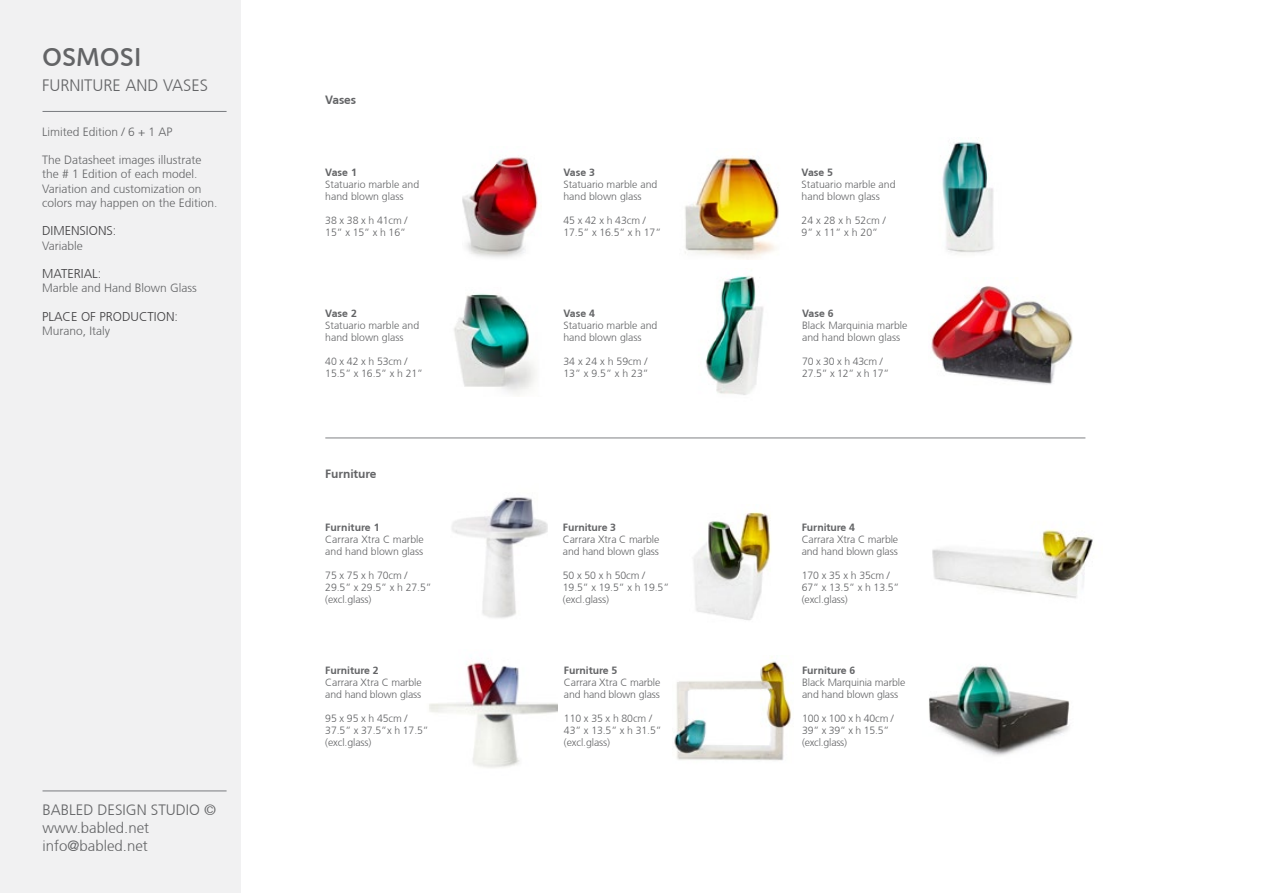
<style>
.page{position:relative;width:1263px;height:893px;background:#fff}
.page>*{position:absolute;margin:0;border:0;box-sizing:border-box;transform-origin:0 0}
.t1{font:24px "Capriola";color:#636466}
.t2{font:300 16.5px "Frutiger CE";color:#636466}
.t3{font:300 15px/18px "Frutiger CE";color:#636466}
.t4{font:300 12.75px "Frutiger CE";color:#414042}
.t5{font:300 12px/14.2px "Frutiger CE";color:#636466}
.t6{font:700 12px "Frutiger CE";letter-spacing:-.01em;color:#636466}
.t7{font:300 10.5px/12px "Frutiger CE";letter-spacing:-.01em;color:#636466}
.t8{font:700 10.5px "Frutiger CE";letter-spacing:-.01em;color:#636466}
</style>
<div class="page">
<img style="left:429px;top:662px;width:128px;height:106px">
<div style="left:0;top:0;width:241px;height:893px;background:#f1f1f2"></div>
<hr style="left:43px;top:111px;width:184px;height:1px;background:#808285">
<hr style="left:43px;top:790px;width:184px;height:1px;background:#808285">
<img style="left:452px;top:497px;width:96px;height:121px">
<img style="left:693px;top:512px;width:78px;height:108px">
<img style="left:932px;top:529px;width:161px;height:70px">
<img style="left:674px;top:657px;width:118px;height:104px">
<img style="left:929px;top:665px;width:141px;height:91px">
<img style="left:462px;top:157px;width:76px;height:101px">
<img style="left:454px;top:293px;width:82px;height:103px">
<img style="left:685px;top:156px;width:94px;height:103px">
<img style="left:705px;top:276px;width:59px;height:119px">
<img style="left:942px;top:141px;width:52px;height:113px">
<img style="left:931px;top:286px;width:142px;height:99px">
<hr style="left:325px;top:438px;width:760px;height:1px;background:#808285">
<h1 class="t1" style="left:42px;top:42px;width:101px">OSMOSI</h1>
<h2 class="t2" style="left:42px;top:76px;width:167px">furniture and vases</h2>
<p class="t5" style="left:42px;top:124px;width:132px">Limited Edition / 6 + 1 AP</p>
<p class="t5" style="left:42px;top:153px;width:177px">The Datasheet images illustrate the # 1 Edition of each model.<br>Variation and customization on colors may happen on the Edition.</p>
<p class="t4" style="left:42px;top:224px;width:76px">Dimensions:</p>
<p class="t5" style="left:42px;top:238px;width:42px">Variable</p>
<p class="t4" style="left:42px;top:266px;width:61px">Material:</p>
<p class="t5" style="left:42px;top:281px;width:156px">Marble and Hand Blown Glass</p>
<p class="t4" style="left:42px;top:309px;width:138px">Place of Production:</p>
<p class="t5" style="left:42px;top:324px;width:70px">M urano, Italy</p>
<h3 class="t3" style="left:43px;top:801px;width:175px">Babled Design Studio © www.babled.net info@babled.net</h3>
<p class="t6" style="left:325px;top:93px;width:32px">Vases</p>
<p class="t8" style="left:325px;top:166px;width:33px">Vase 1</p>
<p class="t7" style="left:325px;top:178px;width:95px">Statuario marble and hand blown glass</p>
<p class="t7" style="left:325px;top:214px;width:84px">38 x 38 x h 41cm /<br>15” x 15” x h 16”</p>
<p class="t8" style="left:325px;top:307px;width:33px">Vase 2</p>
<p class="t7" style="left:325px;top:319px;width:95px">Statuario marble and hand blown glass</p>
<p class="t7" style="left:325px;top:355px;width:99px">40 x 42 x h 53cm /<br>15.5” x 16.5” x h 21”</p>
<p class="t6" style="left:325px;top:467px;width:53px">Furniture</p>
<p class="t8" style="left:325px;top:521px;width:56px">Furniture 1</p>
<p class="t7" style="left:325px;top:533px;width:100px">Carrara Xtra C marble and hand blown glass</p>
<p class="t7" style="left:325px;top:569px;width:108px">75 x 75 x h 70cm /<br>29.5” x 29.5” x h 27.5” (excl.glass)</p>
<p class="t8" style="left:325px;top:664px;width:55px">Furniture 2</p>
<p class="t7" style="left:325px;top:676px;width:98px">Carrara Xtra C marble and hand blown glass</p>
<p class="t7" style="left:325px;top:712px;width:105px">95 x 95 x h 45cm /<br>37.5” x 37.5”x h 17.5” (excl.glass)</p>
<p class="t8" style="left:563px;top:166px;width:33px">Vase 3</p>
<p class="t7" style="left:563px;top:178px;width:95px">Statuario marble and hand blown glass</p>
<p class="t7" style="left:563px;top:214px;width:99px">45 x 42 x h 43cm /<br>17.5” x 16.5” x h 17”</p>
<p class="t8" style="left:563px;top:307px;width:33px">Vase 4</p>
<p class="t7" style="left:563px;top:319px;width:95px">Statuario marble and hand blown glass</p>
<p class="t7" style="left:563px;top:355px;width:87px">34 x 24 x h 59cm /<br>13” x 9.5” x h 23”</p>
<p class="t8" style="left:563px;top:521px;width:55px">Furniture 3</p>
<p class="t7" style="left:563px;top:533px;width:98px">Carrara Xtra C marble and hand blown glass</p>
<p class="t7" style="left:563px;top:569px;width:108px">50 x 50 x h 50cm /<br>19.5” x 19.5” x h 19.5” (excl.glass)</p>
<p class="t8" style="left:564px;top:664px;width:55px">Furniture 5</p>
<p class="t7" style="left:564px;top:676px;width:98px">Carrara Xtra C marble and hand blown glass</p>
<p class="t7" style="left:564px;top:712px;width:99px">110 x 35 x h 80cm /<br>43” x 13.5” x h 31.5” (excl.glass)</p>
<p class="t8" style="left:801px;top:166px;width:33px">Vase 5</p>
<p class="t7" style="left:801px;top:178px;width:95px">Statuario marble and hand blown glass</p>
<p class="t7" style="left:801px;top:214px;width:86px">24 x 28 x h 52cm /<br>9” x 11” x h 20”</p>
<p class="t8" style="left:802px;top:307px;width:33px">Vase 6</p>
<p class="t7" style="left:802px;top:319px;width:107px">Black Marquinia marble and hand blown glass</p>
<p class="t7" style="left:802px;top:355px;width:89px">70 x 30 x h 43cm /<br>27.5” x 12” x h 17”</p>
<p class="t8" style="left:802px;top:521px;width:55px">Furniture 4</p>
<p class="t7" style="left:802px;top:533px;width:98px">Carrara Xtra C marble and hand blown glass</p>
<p class="t7" style="left:802px;top:569px;width:99px">170 x 35 x h 35cm /<br>67” x 13.5” x h 13.5” (excl.glass)</p>
<p class="t8" style="left:802px;top:664px;width:55px">Furniture 6</p>
<p class="t7" style="left:802px;top:676px;width:105px">Black Marquinia marble and hand blown glass</p>
<p class="t7" style="left:802px;top:712px;width:93px">100 x 100 x h 40cm /<br>39” x 39” x h 15.5” (excl.glass)</p>
</div>
